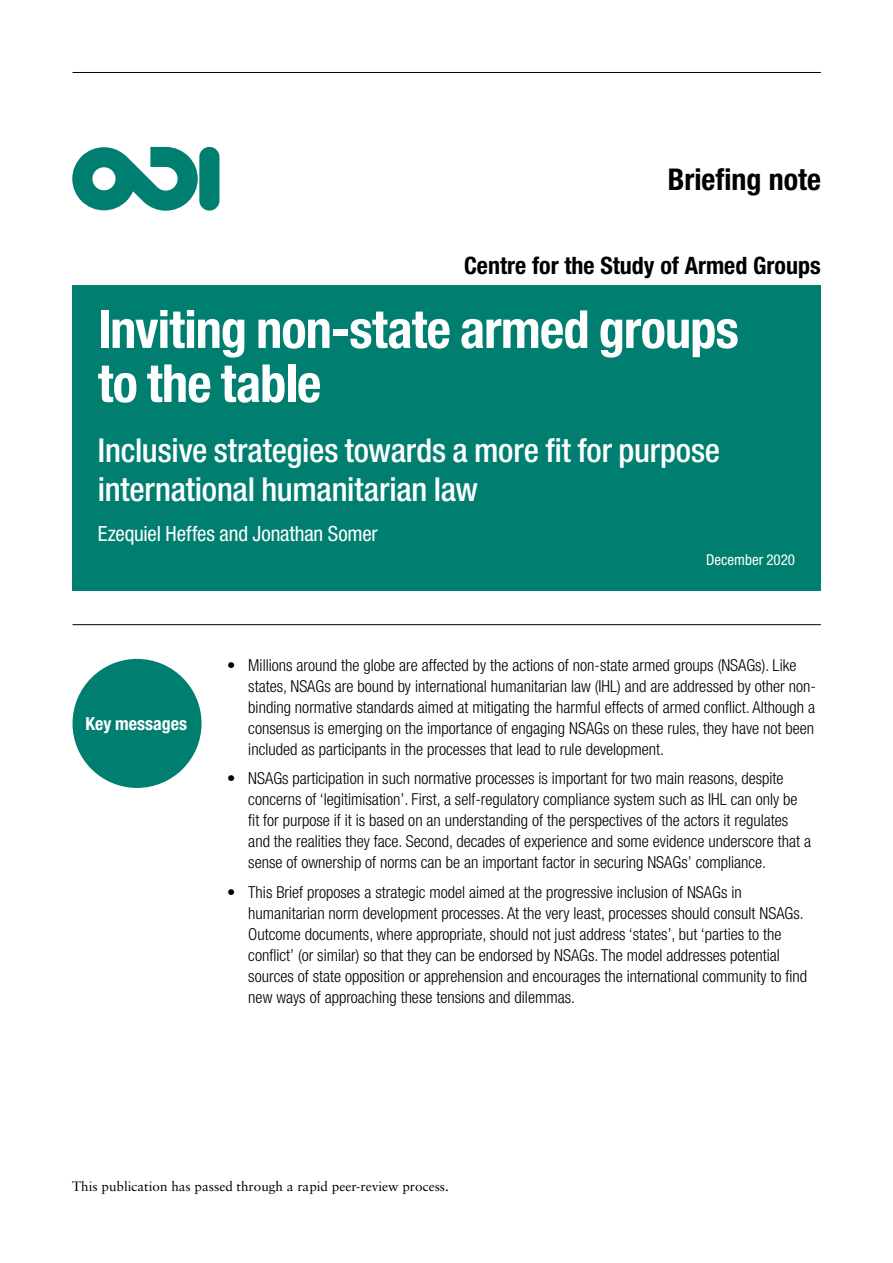
<style>
.page{position:relative;width:893px;height:1263px;background:#fff}
.page>*{position:absolute;margin:0;border:0;box-sizing:border-box;transform-origin:0 0}
.t1{font:700 condensed 52.5px/54px "Helvetica Neue LT Std";letter-spacing:-.02em;color:#fff}
.t2{font:500 condensed 33px/39px "Helvetica Neue LT Std";letter-spacing:-.005em;color:#fff}
.t3{font:700 condensed 30px "Helvetica Neue LT Std";color:#000}
.t4{font:700 condensed 24px "Helvetica Neue LT Std";color:#000}
.t5{font:condensed 21px "Helvetica Neue LT Std";letter-spacing:-.01em;color:#fff}
.t6{font:700 condensed 18px "Helvetica Neue LT Std";color:#fff}
.t7{font:300 condensed 16.5px/21px "Helvetica Neue LT Std";color:#000}
.t8{font:condensed 15px "Helvetica Neue LT Std";color:#fff}
.t9{font:13.5px "Sabon LT Std";color:#000}
</style>
<div class="page">
<hr style="left:73px;top:72px;width:748px;height:1px;background:#000">
<svg style="left:72px;top:147px;width:126px;height:64px"></svg>
<div style="left:199px;top:147px;width:20px;height:64px;background:#007f71;border-radius:10px"></div>
<hr style="left:73px;top:624px;width:748px;height:1px;background:#000">
<div style="left:73px;top:659px;width:129px;height:129px;background:#007f71;border-radius:50%"></div>
<div style="left:72px;top:285px;width:749px;height:305px;background:#007f71"></div>
<h3 class="t3" style="left:668px;top:161px;width:155px">Briefing note</h3>
<h3 class="t4" style="left:464px;top:251px;width:358px">Centre for the Study of Armed Groups</h3>
<h1 class="t1" style="left:98px;top:302px;width:643px">Inviting non-state armed groups to the table</h1>
<h2 class="t2" style="left:98px;top:431px;width:624px">Inclusive strategies towards a more fit for purpose international humanitarian law</h2>
<p class="t5" style="left:98px;top:521px;width:282px">Ezequiel Heffes and Jonathan Somer</p>
<p class="t8" style="left:706px;top:551px;width:90px">December 2020</p>
<p class="t6" style="left:85px;top:712px;width:103px">Key messages</p>
<p class="t7" style="left:248px;top:654px;width:569px;text-indent:-21px">• Millions around the globe are affected by the actions of non-state armed groups (NSAGs). Like states, NSAGs are bound by international humanitarian law (IHL) and are addressed by other non&shy;binding normative standards aimed at mitigating the harmful effects of armed conflict. Although a consensus is emerging on the importance of engaging NSAGs on these rules, they have not been included as participants in the processes that lead to rule development.</p>
<p class="t7" style="left:248px;top:768px;width:564px;text-indent:-21px">• NSAGs participation in such normative processes is important for two main reasons, despite concerns of ‘legitimisation’. First, a self-regulatory compliance system such as IHL can only be fit for purpose if it is based on an understanding of the perspectives of the actors it regulates and the realities they face. Second, decades of experience and some evidence underscore that a sense of ownership of norms can be an important factor in securing NSAGs’ compliance.</p>
<p class="t7" style="left:248px;top:881px;width:560px;text-indent:-21px">• This Brief proposes a strategic model aimed at the progressive inclusion of NSAGs in humanitarian norm development processes. At the very least, processes should consult NSAGs.<br>Outcome documents, where appropriate, should not just address ‘states’, but ‘parties to the conflict’ (or similar) so that they can be endorsed by NSAGs. The model addresses potential sources of state opposition or apprehension and encourages the international community to find new ways of approaching these tensions and dilemmas.</p>
<p class="t9" style="left:72px;top:1178px;width:378px">This publication has passed through a rapid peer-review process.</p>
</div>
